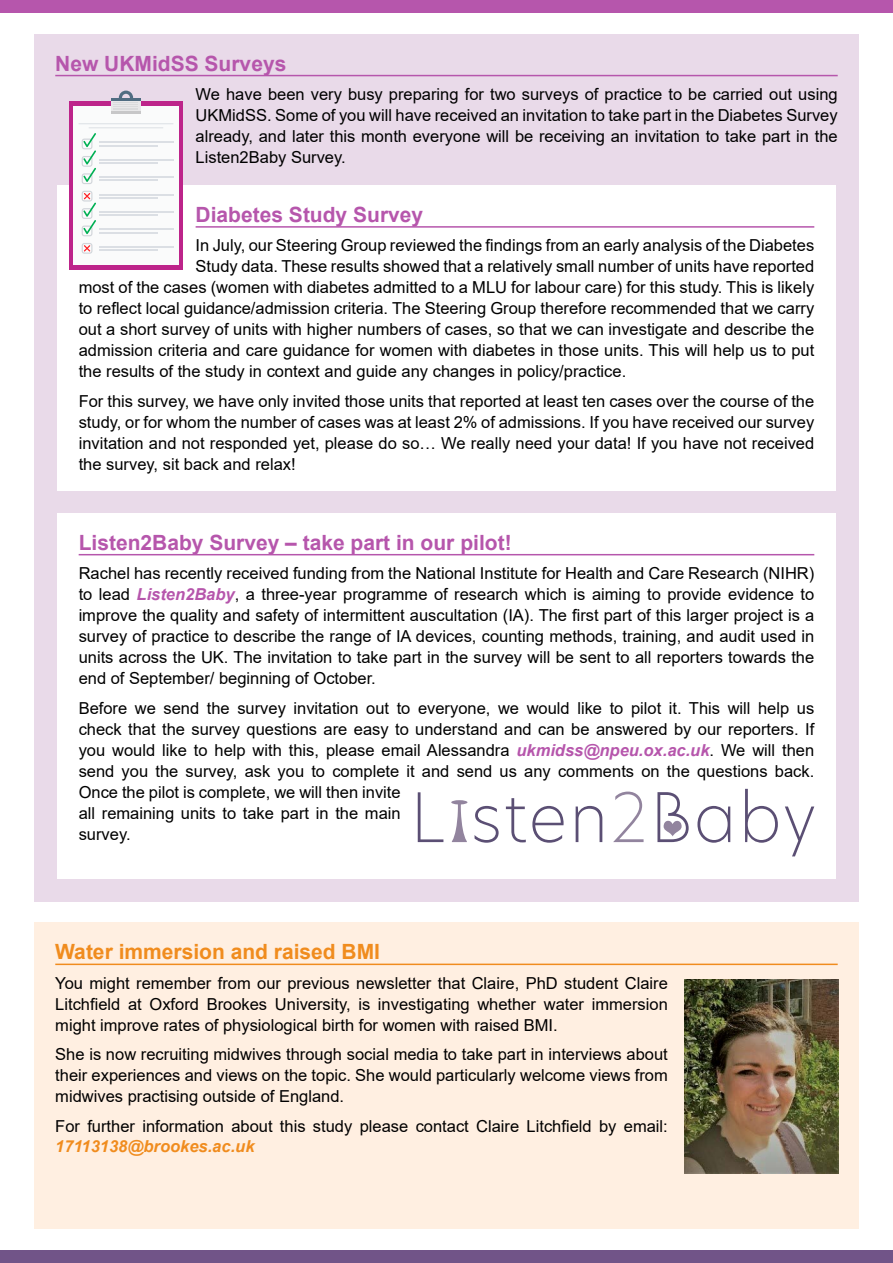
<style>
.page{position:relative;width:893px;height:1263px;background:#fff}
.page>*{position:absolute;margin:0;border:0;box-sizing:border-box;transform-origin:0 0}
.t1{font:700 21px "Arial";color:#b656ac}
.t2{font:700 21px "Arial";color:#f08c1e}
.t3{font:16.5px/21px "Arial";color:#000;text-align:justify}
.t4{font:italic 700 16.5px "Arial";color:#f08c1e}
.s1{font-weight:700;font-style:italic;color:#b656ac}
</style>
<div class="page">
<div style="left:34px;top:34px;width:825px;height:867px;background:#e9dae9"></div>
<hr style="left:55px;top:75px;width:783px;height:1px;background:#b656ac">
<div style="left:34px;top:923px;width:825px;height:306px;background:#ffefe1"></div>
<hr style="left:55px;top:963px;width:783px;height:2px;background:#f08c1e">
<div style="left:57px;top:513px;width:779px;height:366px;background:#fff"></div>
<hr style="left:79px;top:554px;width:735px;height:1px;background:#b656ac">
<div style="left:0;top:1250px;width:893px;height:13px;background:#715488"></div>
<div style="left:0;top:0;width:893px;height:13px;background:#b656ac"></div>
<div style="left:57px;top:185px;width:779px;height:306px;background:#fff"></div>
<hr style="left:196px;top:226px;width:618px;height:2px;background:#b656ac">
<svg style="left:418px;top:792px;width:25px;height:50px"></svg>
<svg style="left:475px;top:806px;width:24px;height:37px"></svg>
<svg style="left:506px;top:798px;width:20px;height:44px"></svg>
<svg style="left:532px;top:806px;width:32px;height:37px"></svg>
<svg style="left:576px;top:806px;width:26px;height:36px"></svg>
<svg style="left:613px;top:791px;width:31px;height:51px"></svg>
<svg style="left:697px;top:806px;width:33px;height:37px"></svg>
<svg style="left:745px;top:789px;width:33px;height:54px"></svg>
<svg style="left:785px;top:806px;width:29px;height:50px"></svg>
<svg style="left:657px;top:792px;width:32px;height:50px"></svg>
<svg style="left:451px;top:800px;width:16px;height:42px"></svg>
<div style="left:69px;top:101px;width:114px;height:168px;background:#bd248a"></div>
<div style="left:73px;top:106px;width:106px;height:159px;background:#fafbfb"></div>
<svg style="left:82px;top:133px;width:14px;height:51px"></svg>
<svg style="left:82px;top:243px;width:10px;height:11px"></svg>
<svg style="left:82px;top:191px;width:14px;height:45px"></svg>
<hr style="left:99px;top:142px;width:74px;height:1px;background:#dbdfe4">
<hr style="left:99px;top:159px;width:74px;height:1px;background:#dbdfe4">
<hr style="left:99px;top:177px;width:74px;height:1px;background:#dbdfe4">
<hr style="left:99px;top:194px;width:74px;height:1px;background:#dbdfe4">
<hr style="left:99px;top:211px;width:74px;height:2px;background:#dbdfe4">
<hr style="left:99px;top:229px;width:74px;height:1px;background:#dbdfe4">
<hr style="left:99px;top:246px;width:74px;height:1px;background:#dbdfe4">
<hr style="left:99px;top:145px;width:58px;height:1px;background:#dbdfe4">
<hr style="left:99px;top:162px;width:58px;height:2px;background:#dbdfe4">
<hr style="left:99px;top:180px;width:58px;height:1px;background:#dbdfe4">
<hr style="left:99px;top:197px;width:58px;height:1px;background:#dbdfe4">
<hr style="left:99px;top:215px;width:58px;height:1px;background:#dbdfe4">
<hr style="left:99px;top:232px;width:58px;height:1px;background:#dbdfe4">
<hr style="left:99px;top:249px;width:58px;height:2px;background:#dbdfe4">
<div style="left:111px;top:99px;width:30px;height:14px;background:#e8e8e9"></div>
<hr style="left:111px;top:111px;width:30px;height:2px;background:#c7c7c8">
<hr style="left:111px;top:99px;width:30px;height:2px;background:#506d82">
<svg style="left:114px;top:91px;width:24px;height:19px"></svg>
<hr style="left:89px;top:127px;width:74px;height:1px;background:#dbdfe4">
<hr style="left:79px;top:123px;width:94px;height:1px;background:#dbdfe4">
<img style="left:685px;top:979px;width:153px;height:194px">
<p class="t1" style="left:55px;top:48px;width:233px">New UKMidSS Surveys</p>
<p class="t3" style="left:196px;top:84px;width:644px">We have been very busy preparing for two surveys of practice to be carried out using UKMidSS. Some of you will have received an invitation to take part in the Diabetes Survey already, and later this month everyone will be receiving an invitation to take part in the Listen2Baby Survey.</p>
<p class="t1" style="left:196px;top:200px;width:229px">Diabetes Study Survey</p>
<p class="t3" style="left:196px;top:235px;width:620px">In July, our Steering Group reviewed the findings from an early analysis of the Diabetes</p>
<p class="t3" style="left:196px;top:256px;width:620px">Study data. These results showed that a relatively small number of units have reported</p>
<p class="t3" style="left:79px;top:277px;width:737px">most of the cases (women with diabetes admitted to a MLU for labour care) for this study. This is likely</p>
<p class="t3" style="left:79px;top:298px;width:737px">to reflect local guidance/admission criteria. The Steering Group therefore recommended that we carry</p>
<p class="t3" style="left:79px;top:319px;width:737px">out a short survey of units with higher numbers of cases, so that we can investigate and describe the</p>
<p class="t3" style="left:79px;top:340px;width:737px">admission criteria and care guidance for women with diabetes in those units. This will help us to put</p>
<p class="t3" style="left:79px;top:361px;width:549px">the results of the study in context and guide any changes in policy/practice.</p>
<p class="t3" style="left:79px;top:390px;width:737px">For this survey, we have only invited those units that reported at least ten cases over the course of the study, or for whom the number of cases was at least 2% of admissions. If you have received our survey invitation and not responded yet, please do so… We really need your data! If you have not received the survey, sit back and relax!</p>
<p class="t1" style="left:79px;top:527px;width:434px">Listen2Baby Survey – take part in our pilot!</p>
<p class="t3" style="left:79px;top:563px;width:737px">Rachel has recently received funding from the National Institute for Health and Care Research (NIHR) to lead <span class="s1">Listen2Baby</span>, a three-year programme of research which is aiming to provide evidence to improve the quality and safety of intermittent auscultation (IA). The first part of this larger project is a survey of practice to describe the range of IA devices, counting methods, training, and audit used in units across the UK. The invitation to take part in the survey will be sent to all reporters towards the end of September/ beginning of October.</p>
<p class="t3" style="left:79px;top:697px;width:737px;text-align:left">Before we send the survey invitation out to everyone, we would like to pilot it. This will help us check that the survey questions are easy to understand and can be answered by our reporters. If you would like to help with this, please email Alessandra <span class="s1">ukmidss@npeu.ox.ac.uk</span>. We will then send you the survey, ask you to complete it and send us any comments on the questions back.<br>Once the pilot is complete, we will then invite<br>all remaining units to take part in the main<br>survey.</p>
<p class="t2" style="left:55px;top:937px;width:326px">Water immersion and raised BMI</p>
<p class="t3" style="left:55px;top:972px;width:614px">You might remember from our previous newsletter that Claire, PhD student Claire Litchfield at Oxford Brookes University, is investigating whether water immersion might improve rates of physiological birth for women with raised BMI.</p>
<p class="t3" style="left:55px;top:1044px;width:614px">She is now recruiting midwives through social media to take part in interviews about their experiences and views on the topic. She would particularly welcome views from midwives practising outside of England.</p>
<p class="t3" style="left:55px;top:1115px;width:614px">For further information about this study please contact Claire Litchfield by email:</p>
<p class="t4" style="left:55px;top:1135px;width:201px">17113138@brookes.ac.uk</p>
</div>
